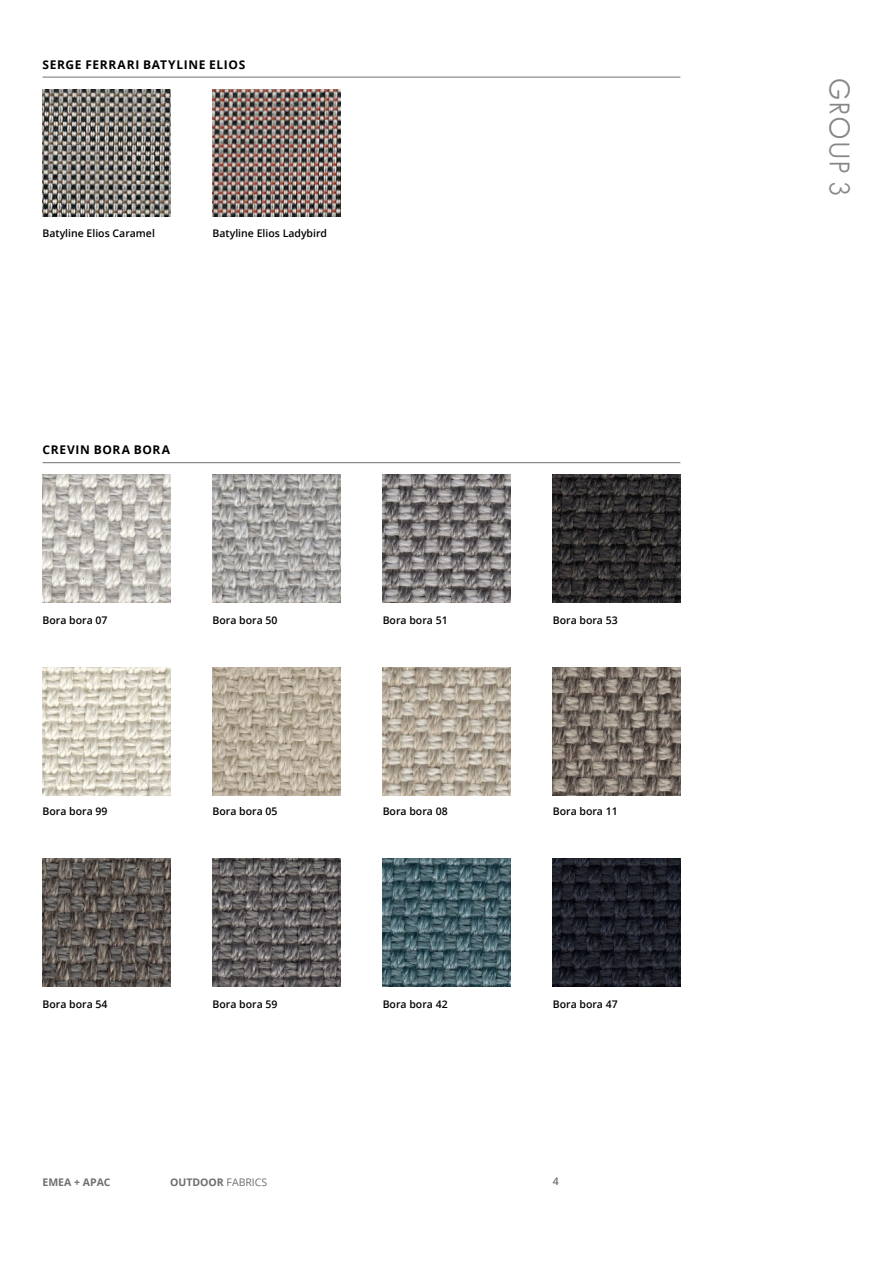
<style>
.page{position:relative;width:893px;height:1263px;background:#fff}
.page>*{position:absolute;margin:0;border:0;box-sizing:border-box;transform-origin:0 0}
.t1{font:300 31.5px "Tw Cen MT Pro";letter-spacing:.03em;color:#878787}
.t2{font:700 12px "Open Sans";letter-spacing:.05em;color:#000}
.t3{font:600 10.5px "Open Sans";color:#000}
.t4{font:700 10.5px "Open Sans";color:#706f6f}
.t5{font:600 10.5px "Open Sans";color:#706f6f}
.s1{font-weight:400}
</style>
<div class="page">
<hr style="left:43px;top:77px;width:637px;height:1px;background:#706f6f">
<img style="left:213px;top:89px;width:127px;height:128px">
<img style="left:43px;top:89px;width:127px;height:128px">
<hr style="left:43px;top:462px;width:637px;height:1px;background:#706f6f">
<img style="left:553px;top:475px;width:127px;height:127px">
<img style="left:553px;top:668px;width:127px;height:127px">
<img style="left:553px;top:858px;width:127px;height:128px">
<img style="left:43px;top:475px;width:127px;height:127px">
<img style="left:43px;top:668px;width:127px;height:127px">
<img style="left:213px;top:858px;width:127px;height:128px">
<img style="left:383px;top:475px;width:127px;height:127px">
<img style="left:213px;top:668px;width:127px;height:127px">
<img style="left:383px;top:858px;width:127px;height:128px">
<img style="left:213px;top:475px;width:127px;height:127px">
<img style="left:383px;top:668px;width:127px;height:127px">
<img style="left:43px;top:858px;width:127px;height:128px">
<p class="t2" style="left:43px;top:56px;width:204px">SERGE FERRARI BATYLINE ELIOS</p>
<p class="t3" style="left:43px;top:226px;width:114px">Batyline Elios Caramel</p>
<p class="t3" style="left:213px;top:226px;width:116px">Batyline Elios Ladybird</p>
<p class="t2" style="left:43px;top:441px;width:129px">CREVIN BORA BORA</p>
<p class="t3" style="left:43px;top:613px;width:66px">Bora bora 07</p>
<p class="t3" style="left:213px;top:613px;width:66px">Bora bora 50</p>
<p class="t3" style="left:383px;top:613px;width:66px">Bora bora 51</p>
<p class="t3" style="left:553px;top:613px;width:66px">Bora bora 53</p>
<p class="t3" style="left:43px;top:804px;width:66px">Bora bora 99</p>
<p class="t3" style="left:43px;top:997px;width:66px">Bora bora 54</p>
<p class="t3" style="left:213px;top:804px;width:66px">Bora bora 05</p>
<p class="t3" style="left:213px;top:997px;width:66px">Bora bora 59</p>
<p class="t3" style="left:383px;top:804px;width:66px">Bora bora 08</p>
<p class="t3" style="left:383px;top:997px;width:66px">Bora bora 42</p>
<p class="t3" style="left:553px;top:804px;width:66px">Bora bora 11</p>
<p class="t3" style="left:553px;top:997px;width:66px">Bora bora 47</p>
<p class="t4" style="left:43px;top:1175px;width:70px">EMEA + APAC</p>
<p class="t4" style="left:170px;top:1175px;width:99px">OUTDOOR <span class="s1">FABRICS</span></p>
<p class="t5" style="left:553px;top:1174px;width:7px">4</p>
<h1 class="t1" style="left:857px;top:77px;width:120px;rotate:90deg">GROUP 3</h1>
</div>
